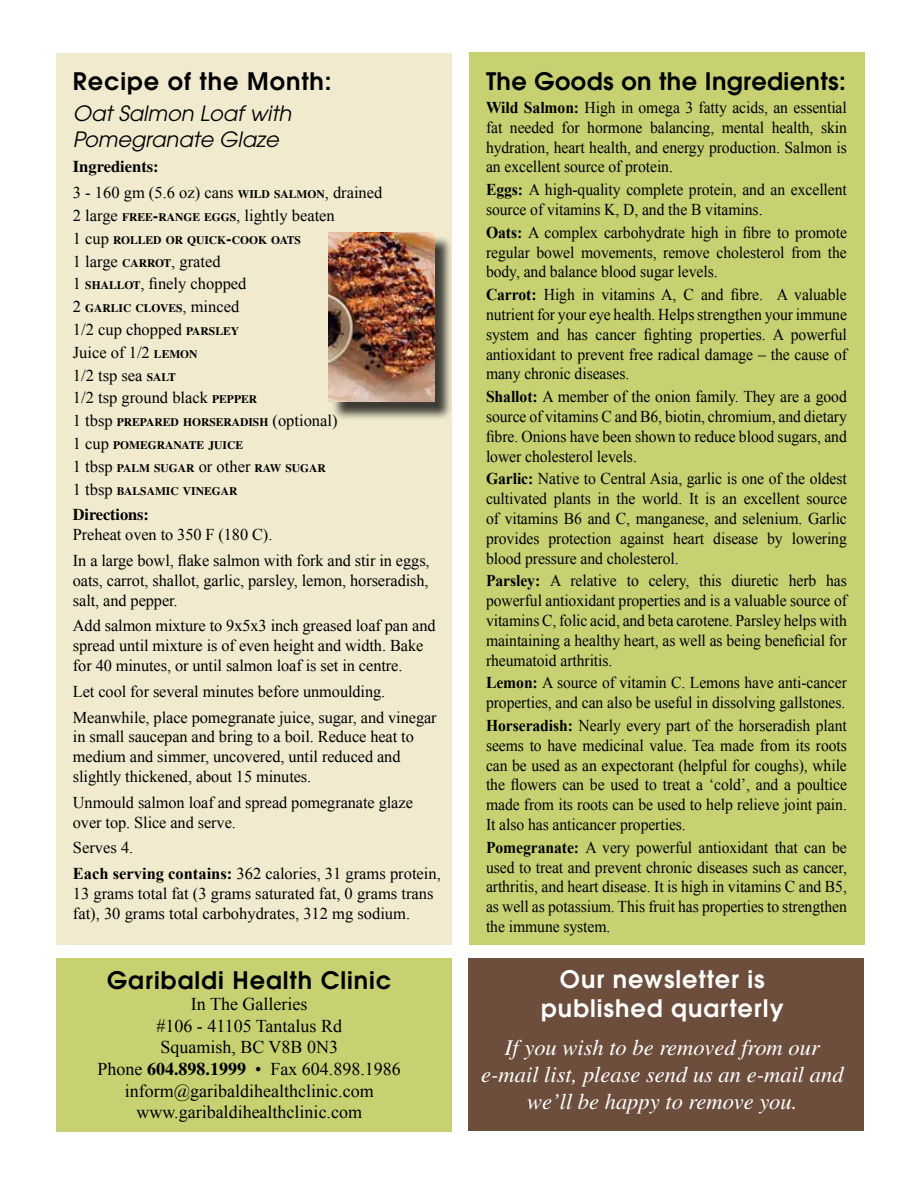
<style>
.page{position:relative;width:918px;height:1188px;background:#fff}
.page>*{position:absolute;margin:0;border:0;box-sizing:border-box;transform-origin:0 0}
.t1{font:600 24px "Avant Garde";letter-spacing:.04em;color:#000}
.t2{font:600 24px/28.8px "Avant Garde";letter-spacing:.04em;color:#fff;text-align:center}
.t3{font:600 24px "Avant Garde";letter-spacing:.02em;color:#000}
.t4{font:italic 22.5px/27px "Times";color:#fff;text-align:center}
.t5{font:italic 21px/25.2px "Avant Garde";color:#000}
.t6{font:18px/21.6px "Times New Roman";color:#000;text-align:center}
.t7{font:16.5px/19.8px "Times New Roman";letter-spacing:-.005em;color:#000;text-align:justify;scale:.95 1}
.t8{font:16.5px/19.8px "Times New Roman";letter-spacing:-.005em;color:#000}
.t9{font:700 16.5px "Times";letter-spacing:-.005em;color:#000}
.t10{font:700 11.55px/22.8px "Times";color:#000}
.s1{font-family:"Times";font-weight:700;font-size:11.55px}
.s2{font-family:"Times";font-weight:700}
.s3{font-family:"Times New Roman";font-weight:400;font-size:16.5px}
.s4{font-size:16.5px}
.s5{font-weight:700}
</style>
<div class="page">
<div style="left:469px;top:53px;width:396px;height:892px;background:#c7d172"></div>
<div style="left:56px;top:54px;width:396px;height:891px;background:#f1eacf"></div>
<div style="left:56px;top:958px;width:396px;height:174px;background:#c7d172"></div>
<div style="left:469px;top:958px;width:395px;height:173px;background:#6d4d3b"></div>
<div style="left:331px;top:235px;width:122px;height:186px;background:#000;opacity:.75"></div>
<img style="left:329px;top:232px;width:105px;height:170px">
<h1 class="t1" style="left:73px;top:66px;width:260px">Recipe of the Month:</h1>
<p class="t5" style="left:73px;top:101px;width:220px">Oat Salmon Loaf with<br>Pomegranate Glaze</p>
<p class="t9" style="left:73px;top:157px;width:87px">Ingredients:</p>
<p class="t8" style="left:73px;top:181px;width:311px;line-height:22.8px">3 - 160 gm (5.6 oz) cans <span class="s1">WILD SALMON</span>, drained<br>2 large <span class="s1">FREE</span><span class="s2">-</span><span class="s1">RANGE EGGS</span>, lightly beaten</p>
<p class="t10" style="left:73px;top:228px;width:230px"><span class="s3">1 cup</span> ROLLED OR QUICK<span class="s4">-</span>COOK OATS</p>
<p class="t8" style="left:73px;top:249px;width:175px;line-height:22.8px">1 large <span class="s1">CARROT</span>, grated<br>1 <span class="s1">SHALLOT</span>, finely chopped</p>
<p class="t10" style="left:73px;top:297px;width:168px"><span class="s3">2</span> GARLIC CLOVES<span class="s3">, minced</span></p>
<p class="t8" style="left:73px;top:318px;width:186px;line-height:22.8px">1/2 cup chopped <span class="s1">PARSLEY<br></span>Juice of 1/2 <span class="s1">LEMON<br></span>1/2 tsp sea <span class="s1">SALT<br></span>1/2 tsp ground black <span class="s1">PEPPER</span></p>
<p class="t10" style="left:73px;top:411px;width:266px"><span class="s3">1 tbsp</span> PREPARED HORSERADISH <span class="s3">(optional)<br>1 cup</span> POMEGRANATE JUICE<br><span class="s3">1 tbsp</span> PALM SUGAR <span class="s3">or other</span> RAW SUGAR<br><span class="s3">1 tbsp</span> BALSAMIC VINEGAR</p>
<p class="t9" style="left:73px;top:505px;width:78px">Directions:</p>
<p class="t8" style="left:73px;top:521px;width:358px;line-height:25.8px">Preheat oven to 350 F (180 C).<br>In a large bowl, flake salmon with fork and stir in eggs,</p>
<p class="t8" style="left:73px;top:570px;width:357px">oats, carrot, shallot, garlic, parsley, lemon, horseradish, salt, and pepper.</p>
<p class="t8" style="left:73px;top:616px;width:364px">Add salmon mixture to 9x5x3 inch greased loaf pan and spread until mixture is of even height and width. Bake for 40 minutes, or until salmon loaf is set in centre.</p>
<p class="t8" style="left:73px;top:678px;width:365px;line-height:25.8px">Let cool for several minutes before unmoulding.<br>Meanwhile, place pomegranate juice, sugar, and vinegar</p>
<p class="t8" style="left:73px;top:727px;width:343px">in small saucepan and bring to a boil. Reduce heat to medium and simmer, uncovered, until reduced and slightly thickened, about 15 minutes.</p>
<p class="t8" style="left:73px;top:792px;width:342px">Unmould salmon loaf and spread pomegranate glaze over top. Slice and serve.</p>
<p class="t8" style="left:73px;top:835px;width:370px;line-height:25.8px">Serves 4.<br><span class="s5">Each serving contains:</span> 362 calories, 31 grams protein,</p>
<p class="t8" style="left:73px;top:883px;width:362px">13 grams total fat (3 grams saturated fat, 0 grams trans fat), 30 grams total carbohydrates, 312 mg sodium.</p>
<h1 class="t1" style="left:107px;top:964px;width:286px">Garibaldi Health Clinic</h1>
<p class="t6" style="left:98px;top:993px;width:305px">In The Galleries<br>#106 - 41105 Tantalus Rd<br>Squamish, BC V8B 0N3<br>Phone <span class="s2">604.898.1999</span> • Fax 604.898.1986 inform@garibaldihealthclinic.com www.garibaldihealthclinic.com</p>
<h1 class="t3" style="left:486px;top:66px;width:361px">The Goods on the Ingredients:</h1>
<p class="t7" style="left:486px;top:97px;width:381px"><span class="s5">Wild Salmon:</span> High in omega 3 fatty acids, an essential fat needed for hormone balancing, mental health, skin hydration, heart health, and energy production. Salmon is an excellent source of protein.</p>
<p class="t7" style="left:486px;top:179px;width:381px"><span class="s5">Eggs:</span> A high-quality complete protein, and an excellent source of vitamins K, D, and the B vitamins.</p>
<p class="t7" style="left:486px;top:222px;width:381px"><span class="s5">Oats:</span> A complex carbohydrate high in fibre to promote regular bowel movements, remove cholesterol from the body, and balance blood sugar levels.</p>
<p class="t7" style="left:486px;top:284px;width:381px"><span class="s5">Carrot:</span> High in vitamins A, C and fibre. A valuable nutrient for your eye health. Helps strengthen your immune system and has cancer fighting properties. A powerful antioxidant to prevent free radical damage – the cause of many chronic diseases.</p>
<p class="t7" style="left:486px;top:386px;width:381px"><span class="s5">Shallot:</span> A member of the onion family. They are a good source of vitamins C and B6, biotin, chromium, and dietary fibre. Onions have been shown to reduce blood sugars, and lower cholesterol levels.</p>
<p class="t7" style="left:486px;top:469px;width:381px"><span class="s5">Garlic:</span> Native to Central Asia, garlic is one of the oldest cultivated plants in the world. It is an excellent source of vitamins B6 and C, manganese, and selenium. Garlic provides protection against heart disease by lowering blood pressure and cholesterol.</p>
<p class="t7" style="left:486px;top:571px;width:381px"><span class="s5">Parsley:</span> A relative to celery, this diuretic herb has powerful antioxidant properties and is a valuable source of vitamins C, folic acid, and beta carotene. Parsley helps with maintaining a healthy heart, as well as being beneficial for rheumatoid arthritis.</p>
<p class="t7" style="left:486px;top:673px;width:381px"><span class="s5">Lemon:</span> A source of vitamin C. Lemons have anti-cancer properties, and can also be useful in dissolving gallstones.</p>
<p class="t7" style="left:486px;top:715px;width:381px"><span class="s5">Horseradish:</span> Nearly every part of the horseradish plant seems to have medicinal value. Tea made from its roots can be used as an expectorant (helpful for coughs), while the flowers can be used to treat a ‘cold’, and a poultice made from its roots can be used to help relieve joint pain.<br>It also has anticancer properties.</p>
<p class="t7" style="left:486px;top:837px;width:381px"><span class="s5">Pomegranate:</span> A very powerful antioxidant that can be used to treat and prevent chronic diseases such as cancer, arthritis, and heart disease. It is high in vitamins C and B5, as well as potassium. This fruit has properties to strengthen the immune system.</p>
<h1 class="t2" style="left:541px;top:965px;width:244px">Our newsletter is published quarterly</h1>
<h2 class="t4" style="left:481px;top:1034px;width:364px">If you wish to be removed from our e-mail list, please send us an e-mail and we’ll be happy to remove you.</h2>
</div>
